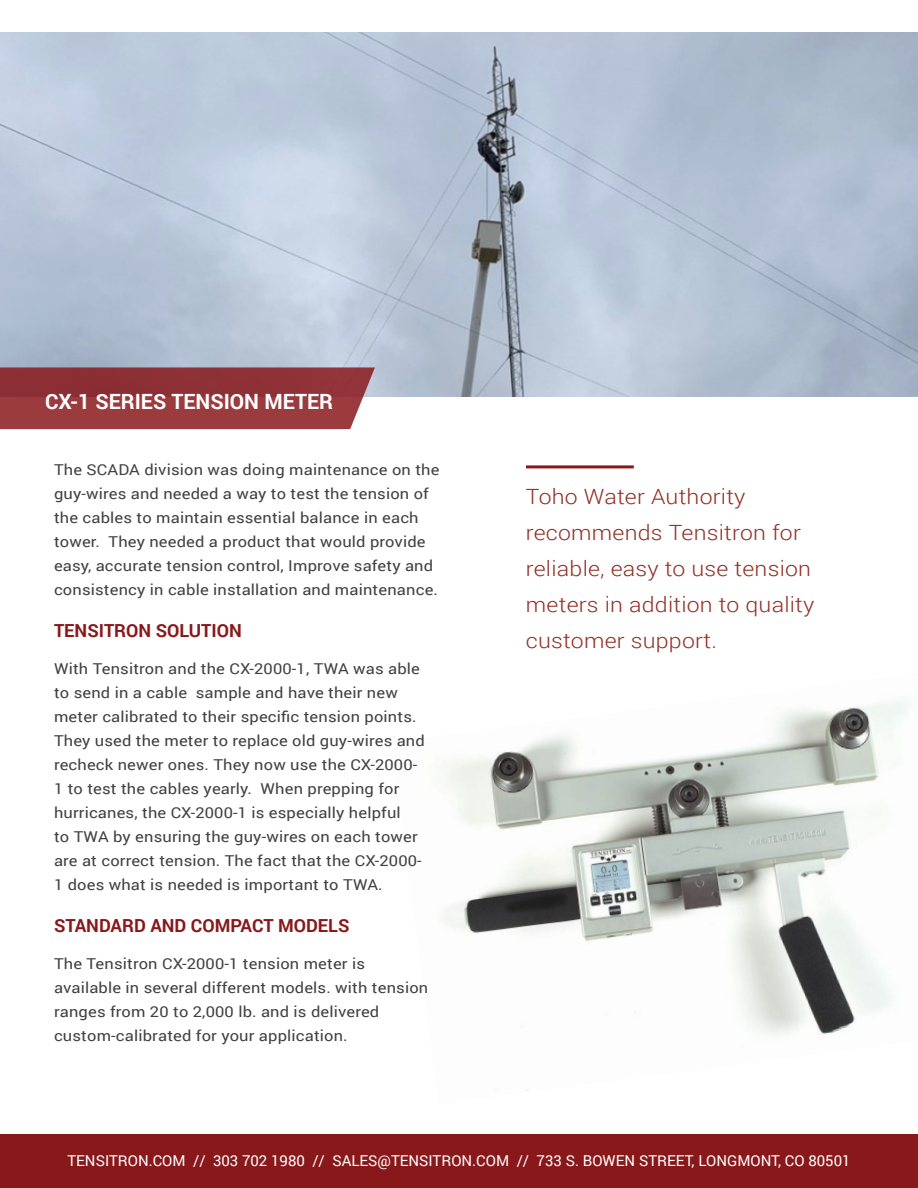
<style>
.page{position:relative;width:918px;height:1188px;background:#fff}
.page>*{position:absolute;margin:0;border:0;box-sizing:border-box;transform-origin:0 0}
.t1{font:300 21px/36px "Roboto";letter-spacing:.01em;color:#922f26;scale:1.1 1}
.t2{font:700 21px "Roboto";color:#fff}
.t3{font:700 18px "Roboto";color:#89181b}
.t4{font:15px/24px "Roboto";letter-spacing:.01em;color:#414042;scale:1.1 1}
.t5{font:15px "Roboto";color:#fff}
</style>
<div class="page">
<img style="left:440px;top:700px;width:471px;height:390px">
<img style="left:0;top:33px;width:918px;height:364px">
<svg style="left:0;top:367px;width:375px;height:62px;background:#973b3f"></svg>
<hr style="left:526px;top:465px;width:108px;height:3px;background:#89181b">
<div style="left:0;top:1134px;width:918px;height:54px;background:#89181b"></div>
<h1 class="t2" style="left:45px;top:387px;width:289px">CX-1 SERIES TENSION METER</h1>
<p class="t4" style="left:54px;top:457px;width:352px">The SCADA division was doing maintenance on the guy-wires and needed a way to test the tension of the cables to maintain essential balance in each tower. They needed a product that would provide easy, accurate tension control, Improve safety and consistency in cable installation and maintenance.</p>
<p class="t3" style="left:54px;top:617px;width:189px">TENSITRON SOLUTION</p>
<p class="t4" style="left:54px;top:656px;width:339px">With Tensitron and the CX-2000-1, TWA was able to send in a cable sample and have their new meter calibrated to their specific tension points.<br>They used the meter to replace old guy-wires and recheck newer ones. They now use the CX-2000- 1 to test the cables yearly. When prepping for hurricanes, the CX-2000-1 is especially helpful<br>to TWA by ensuring the guy-wires on each tower are at correct tension. The fact that the CX-2000- 1 does what is needed is important to TWA.</p>
<p class="t3" style="left:54px;top:913px;width:297px">STANDARD AND COMPACT MODELS</p>
<p class="t4" style="left:54px;top:952px;width:342px">The Tensitron CX-2000-1 tension meter is available in several different models. with tension ranges from 20 to 2,000 lb. and is delivered custom-calibrated for your application.</p>
<h1 class="t1" style="left:526px;top:478px;width:264px">Toho Water Authority recommends Tensitron for reliable, easy to use tension meters in addition to quality customer support.</h1>
<p class="t5" style="left:67px;top:1150px;width:785px">TENSITRON.COM // 303 702 1980 // SALES@TENSITRON.COM // 733 S. BOWEN STREET, LONGMONT, CO 80501</p>
</div>
